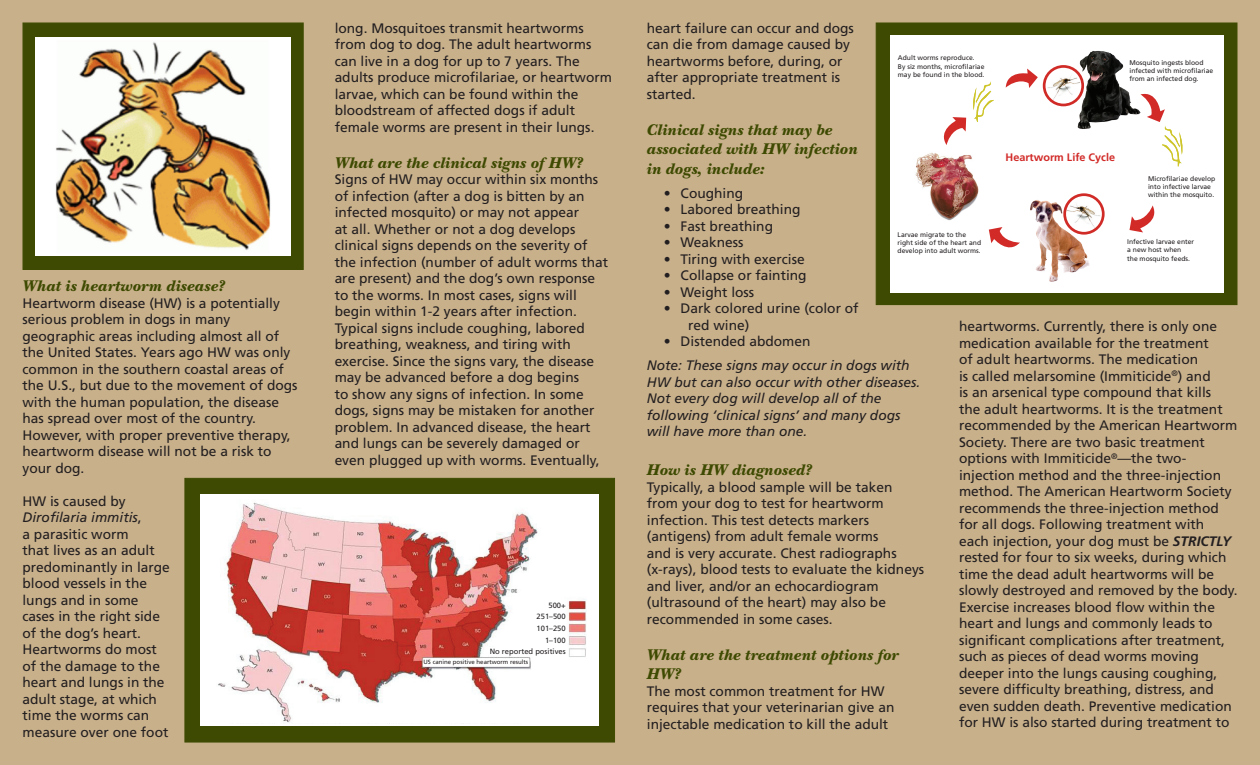
<style>
.page{position:relative;width:1260px;height:765px;background:#c8b08b}
.page>*{position:absolute;margin:0;border:0;box-sizing:border-box;transform-origin:0 0}
.t1{font:italic 900 16.25px/19.5px "New Baskerville Std";color:#3e4a01}
.t2{font:13.75px/16.5px "Frutiger LT Std";color:#231f20}
.t3{font:italic 13.75px/16.5px "Frutiger LT Std";color:#231f20}
.t4{font:700 10.88px "Frutiger LT Std";color:#d12a27}
.t5{font:7.62px/11.1px "Frutiger LT Std";color:#231f20;text-align:justify}
.t6{font:6.75px/8.1px "Frutiger LT Std";color:#231f20}
.t7{font:6.12px "Frutiger LT Std";color:#231f20}
.s1{font-style:italic}
.s2{font-weight:700;font-style:italic}
</style>
<div class="page">
<div style="left:184px;top:478px;width:431px;height:265px;background:#3e4a01;border:1px solid #3e4a01"></div>
<div style="left:201px;top:495px;width:398px;height:231px;background:#fff"></div>
<img style="left:218px;top:502px;width:369px;height:221px">
<div style="left:876px;top:22px;width:362px;height:283px;background:#3e4a01;border:1px solid #3e4a01"></div>
<div style="left:890px;top:35px;width:333px;height:258px;background:#fff"></div>
<img style="left:1094px;top:201px;width:7px;height:28px">
<div style="left:1063px;top:193px;width:42px;height:42px;border:3px solid #d02b26;border-radius:50%"></div>
<img style="left:1030px;top:193px;width:64px;height:89px">
<img style="left:1046px;top:73px;width:18px;height:28px">
<div style="left:1043px;top:65px;width:41px;height:41px;border:3px solid #d02b26;border-radius:50%"></div>
<img style="left:1064px;top:51px;width:76px;height:78px">
<img style="left:915px;top:152px;width:64px;height:69px">
<svg style="left:973px;top:81px;width:21px;height:41px"></svg>
<svg style="left:1140px;top:93px;width:43px;height:73px"></svg>
<svg style="left:1130px;top:205px;width:25px;height:27px"></svg>
<svg style="left:989px;top:227px;width:31px;height:21px"></svg>
<svg style="left:943px;top:117px;width:23px;height:28px"></svg>
<svg style="left:1006px;top:69px;width:32px;height:19px"></svg>
<div style="left:23px;top:22px;width:281px;height:248px;background:#3e4a01;border:1px solid #3e4a01"></div>
<img style="left:35px;top:37px;width:256px;height:218px">
<p class="t1" style="left:22px;top:277px;width:204px">What is heartworm disease?</p>
<p class="t2" style="left:22px;top:295px;width:277px">Heartworm disease (HW) is a potentially serious problem in dogs in many geographic areas including almost all of the United States. Years ago HW was only common in the southern coastal areas of the U.S., but due to the movement of dogs with the human population, the disease has spread over most of the country.<br>However, with proper preventive therapy, heartworm disease will not be a risk to your dog.</p>
<p class="t2" style="left:22px;top:493px;width:149px">HW is caused by<br><span class="s1">Dirofilaria immitis</span>,<br>a parasitic worm<br>that lives as an adult predominantly in large blood vessels in the lungs and in some cases in the right side of the dog’s heart.<br>Heartworms do most of the damage to the heart and lungs in the adult stage, at which time the worms can measure over one foot</p>
<p class="t2" style="left:335px;top:20px;width:279px">long. Mosquitoes transmit heartworms from dog to dog. The adult heartworms can live in a dog for up to 7 years. The adults produce microfilariae, or heartworm larvae, which can be found within the bloodstream of affected dogs if adult female worms are present in their lungs.</p>
<p class="t1" style="left:335px;top:153px;width:249px">What are the clinical signs of HW?</p>
<p class="t2" style="left:335px;top:171px;width:275px">Signs of HW may occur within six months of infection (after a dog is bitten by an infected mosquito) or may not appear<br>at all. Whether or not a dog develops clinical signs depends on the severity of the infection (number of adult worms that are present) and the dog’s own response to the worms. In most cases, signs will begin within 1-2 years after infection.<br>Typical signs include coughing, labored breathing, weakness, and tiring with exercise. Since the signs vary, the disease may be advanced before a dog begins<br>to show any signs of infection. In some dogs, signs may be mistaken for another problem. In advanced disease, the heart and lungs can be severely damaged or even plugged up with worms. Eventually,</p>
<p class="t5" style="left:537px;top:600px;width:31px;text-indent:12px">500+ 251–500<br>101–250</p>
<p class="t5" style="left:490px;top:635px;width:78px;text-align:right">1–100<br>No reported positives</p>
<p class="t7" style="left:424px;top:659px;width:106px">US canine positive heartworm results</p>
<p class="t2" style="left:647px;top:20px;width:209px">heart failure can occur and dogs can die from damage caused by heartworms before, during, or after appropriate treatment is started.</p>
<p class="t1" style="left:647px;top:120px;width:213px">Clinical signs that may be associated with HW infection in dogs, include:</p>
<p class="t2" style="left:664px;top:185px;width:81px">• Coughing</p>
<p class="t2" style="left:664px;top:201px;width:138px">• Labored breathing</p>
<p class="t2" style="left:664px;top:218px;width:111px">• Fast breathing</p>
<p class="t2" style="left:664px;top:234px;width:81px">• Weakness</p>
<p class="t2" style="left:664px;top:251px;width:142px">• Tiring with exercise</p>
<p class="t2" style="left:664px;top:267px;width:144px">• Collapse or fainting</p>
<p class="t2" style="left:664px;top:284px;width:92px">• Weight loss</p>
<p class="t2" style="left:688px;top:300px;width:172px;text-indent:-25px">• Dark colored urine (color of red wine)</p>
<p class="t2" style="left:664px;top:333px;width:148px">• Distended abdomen</p>
<p class="t3" style="left:647px;top:357px;width:275px">Note: These signs may occur in dogs with HW but can also occur with other diseases.<br>Not every dog will develop all of the following ‘clinical signs’ and many dogs will have more than one.</p>
<p class="t1" style="left:647px;top:461px;width:166px">How is HW diagnosed?</p>
<p class="t2" style="left:647px;top:479px;width:279px">Typically, a blood sample will be taken from your dog to test for heartworm infection. This test detects markers (antigens) from adult female worms<br>and is very accurate. Chest radiographs (x-rays), blood tests to evaluate the kidneys and liver, and/or an echocardiogram (ultrasound of the heart) may also be recommended in some cases.</p>
<p class="t1" style="left:647px;top:645px;width:254px">What are the treatment options for<br>HW?</p>
<p class="t2" style="left:647px;top:683px;width:249px">The most common treatment for HW requires that your veterinarian give an injectable medication to kill the adult</p>
<p class="t6" style="left:898px;top:54px;width:88px">Adult worms reproduce.<br>By siz months, microfilariae may be found in the blood.</p>
<p class="t6" style="left:1129px;top:59px;width:85px">Mosquito ingests blood infected with microfilariae from an infected dog.</p>
<p class="t4" style="left:1006px;top:151px;width:111px">Heartworm Life Cycle</p>
<p class="t6" style="left:1148px;top:175px;width:69px">Microfilariae develop into infective larvae within the mosquito.</p>
<p class="t6" style="left:898px;top:230px;width:85px">Larvae migrate to the right side of the heart and develop into adult worms.</p>
<p class="t6" style="left:1127px;top:238px;width:69px">Infective larvae enter a new host when<br>the mosquito feeds.</p>
<p class="t2" style="left:959px;top:318px;width:280px">heartworms. Currently, there is only one medication available for the treatment<br>of adult heartworms. The medication<br>is called melarsomine (Immiticide<sup>®</sup>) and<br>is an arsenical type compound that kills<br>the adult heartworms. It is the treatment recommended by the American Heartworm Society. There are two basic treatment options with Immiticide<sup>®</sup>—the two&shy;injection method and the three-injection method. The American Heartworm Society recommends the three-injection method for all dogs. Following treatment with each injection, your dog must be <span class="s2">STRICTLY </span>rested for four to six weeks, during which time the dead adult heartworms will be slowly destroyed and removed by the body.<br>Exercise increases blood flow within the heart and lungs and commonly leads to significant complications after treatment, such as pieces of dead worms moving deeper into the lungs causing coughing, severe difficulty breathing, distress, and even sudden death. Preventive medication for HW is also started during treatment to</p>
</div>
